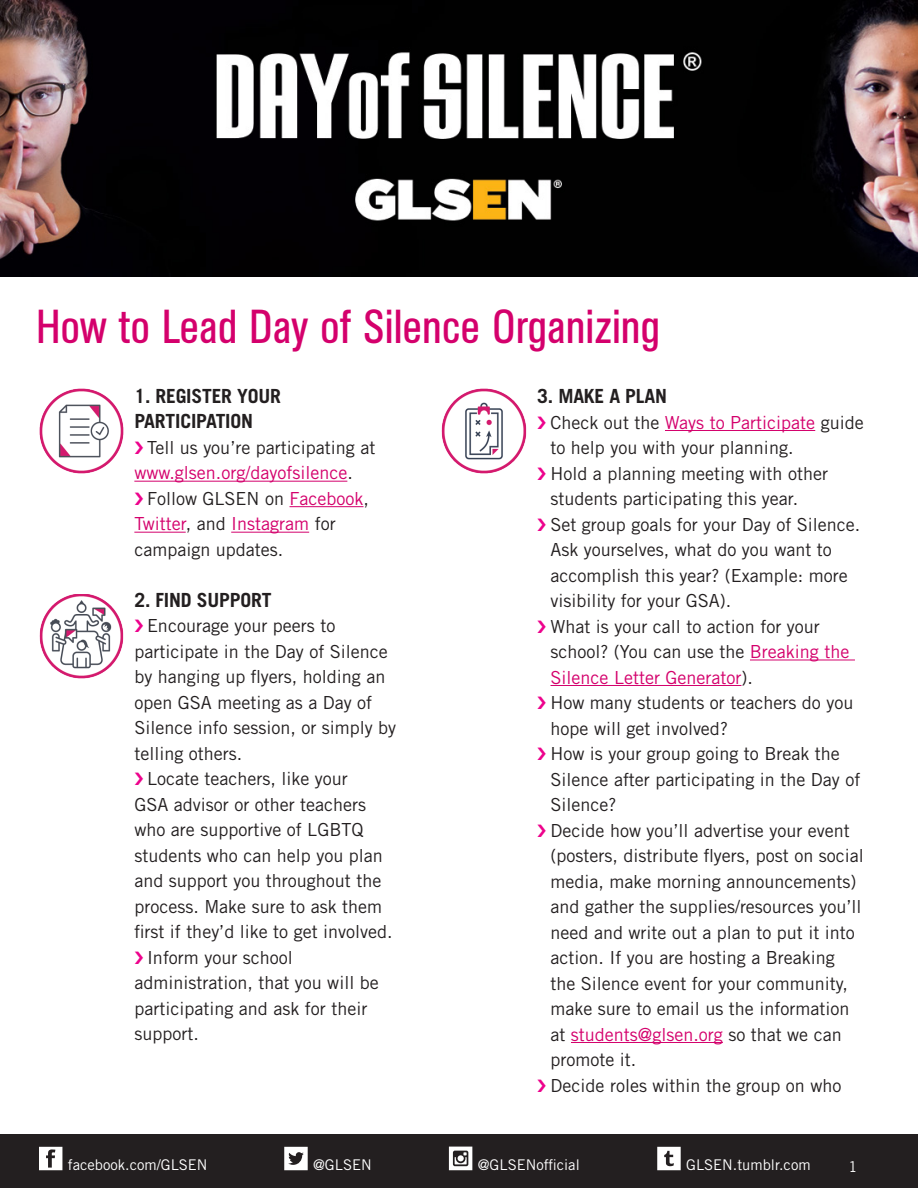
<style>
.page{position:relative;width:918px;height:1188px;background:#fff}
.page>*{position:absolute;margin:0;border:0;box-sizing:border-box;transform-origin:0 0}
.t1{font:47.25px "AG Buch Condensed BQ";color:#d4006c}
.Subtitle{font:700 19.5px/25.5px "Trade Gothic LT Std";letter-spacing:-.01em;color:#231f20}
.t2{font:18px/25.5px "Trade Gothic LT Std";color:#231f20}
.t3{font:14.7px "Trade Gothic LT Std";color:#fff}
.s1{color:#d4006c}
</style>
<div class="page">
<hr style="left:134px;top:481px;width:213px;height:1px;background:#d4006c">
<hr style="left:290px;top:506px;width:74px;height:1px;background:#d4006c">
<hr style="left:134px;top:532px;width:52px;height:1px;background:#d4006c">
<hr style="left:231px;top:532px;width:78px;height:1px;background:#d4006c">
<hr style="left:665px;top:430px;width:150px;height:1px;background:#d4006c">
<hr style="left:750px;top:660px;width:105px;height:1px;background:#d4006c">
<hr style="left:550px;top:685px;width:191px;height:1px;background:#d4006c">
<hr style="left:571px;top:1042px;width:152px;height:1px;background:#d4006c">
<img style="left:0;top:0;width:918px;height:276px">
<img style="left:39px;top:389px;width:85px;height:85px">
<img style="left:442px;top:389px;width:85px;height:84px">
<img style="left:39px;top:594px;width:85px;height:85px">
<div style="left:0;top:1134px;width:918px;height:54px;background:#231f20"></div>
<svg style="left:39px;top:1147px;width:23px;height:23px"></svg>
<svg style="left:284px;top:1147px;width:24px;height:23px"></svg>
<svg style="left:449px;top:1147px;width:23px;height:23px"></svg>
<svg style="left:657px;top:1147px;width:24px;height:23px"></svg>
<p class="t1" style="left:36px;top:300px;width:626px">How to Lead Day of Silence Organizing</p>
<p class="Subtitle" style="left:134px;top:383px;width:148px">1. REGISTER YOUR<br>PARTICIPATION</p>
<p class="t2" style="left:134px;top:435px;width:242px;text-indent:13px">Tell us you’re participating at <span class="s1">www.glsen.org/dayofsilence</span>.</p>
<p class="t2" style="left:134px;top:486px;width:236px;text-indent:13px">Follow GLSEN on <span class="s1">Facebook</span>,<br><span class="s1">Twitter</span>, and <span class="s1">Instagram</span> for campaign updates.</p>
<p class="Subtitle" style="left:134px;top:587px;width:139px">2. FIND SUPPORT</p>
<p class="t2" style="left:134px;top:613px;width:263px;text-indent:13px">Encourage your peers to participate in the Day of Silence by hanging up flyers, holding an open GSA meeting as a Day of<br>Silence info session, or simply by telling others.</p>
<p class="t2" style="left:134px;top:766px;width:260px;text-indent:13px">Locate teachers, like your<br>GSA advisor or other teachers who are supportive of LGBTQ students who can help you plan and support you throughout the process. Make sure to ask them first if they’d like to get involved.</p>
<p class="t2" style="left:134px;top:945px;width:246px;text-indent:13px">Inform your school administration, that you will be participating and ask for their support.</p>
<p class="Subtitle" style="left:537px;top:383px;width:131px">3. MAKE A PLAN</p>
<p class="t2" style="left:550px;top:409px;width:315px">Check out the <span class="s1">Ways to Participate</span> guide to help you with your planning.</p>
<p class="t2" style="left:550px;top:460px;width:279px">Hold a planning meeting with other students participating this year.</p>
<p class="t2" style="left:550px;top:511px;width:311px">Set group goals for your Day of Silence.<br>Ask yourselves, what do you want to accomplish this year? (Example: more visibility for your GSA).</p>
<p class="t2" style="left:550px;top:613px;width:300px">What is your call to action for your school? (You can use the <span class="s1">Breaking the<br>Silence Letter Generator</span>).</p>
<p class="t2" style="left:550px;top:690px;width:304px">How many students or teachers do you hope will get involved?</p>
<p class="t2" style="left:550px;top:741px;width:311px">How is your group going to Break the<br>Silence after participating in the Day of<br>Silence?</p>
<p class="t2" style="left:550px;top:817px;width:315px">Decide how you’ll advertise your event (posters, distribute flyers, post on social media, make morning announcements) and gather the supplies/resources you’ll need and write out a plan to put it into action. If you are hosting a Breaking the Silence event for your community, make sure to email us the information at <span class="s1">students@glsen.org</span> so that we can promote it.</p>
<p class="t2" style="left:550px;top:1072px;width:293px">Decide roles within the group on who</p>
<p class="t3" style="left:68px;top:1156px;width:141px">facebook.com/GLSEN</p>
<p class="t3" style="left:313px;top:1156px;width:60px">@GLSEN</p>
<p class="t3" style="left:478px;top:1156px;width:103px">@GLSENofficial</p>
<p class="t3" style="left:686px;top:1156px;width:126px">GLSEN.tumblr.com</p>
<p class="t3" style="left:848px;top:1158px;width:11px">1</p>
</div>
